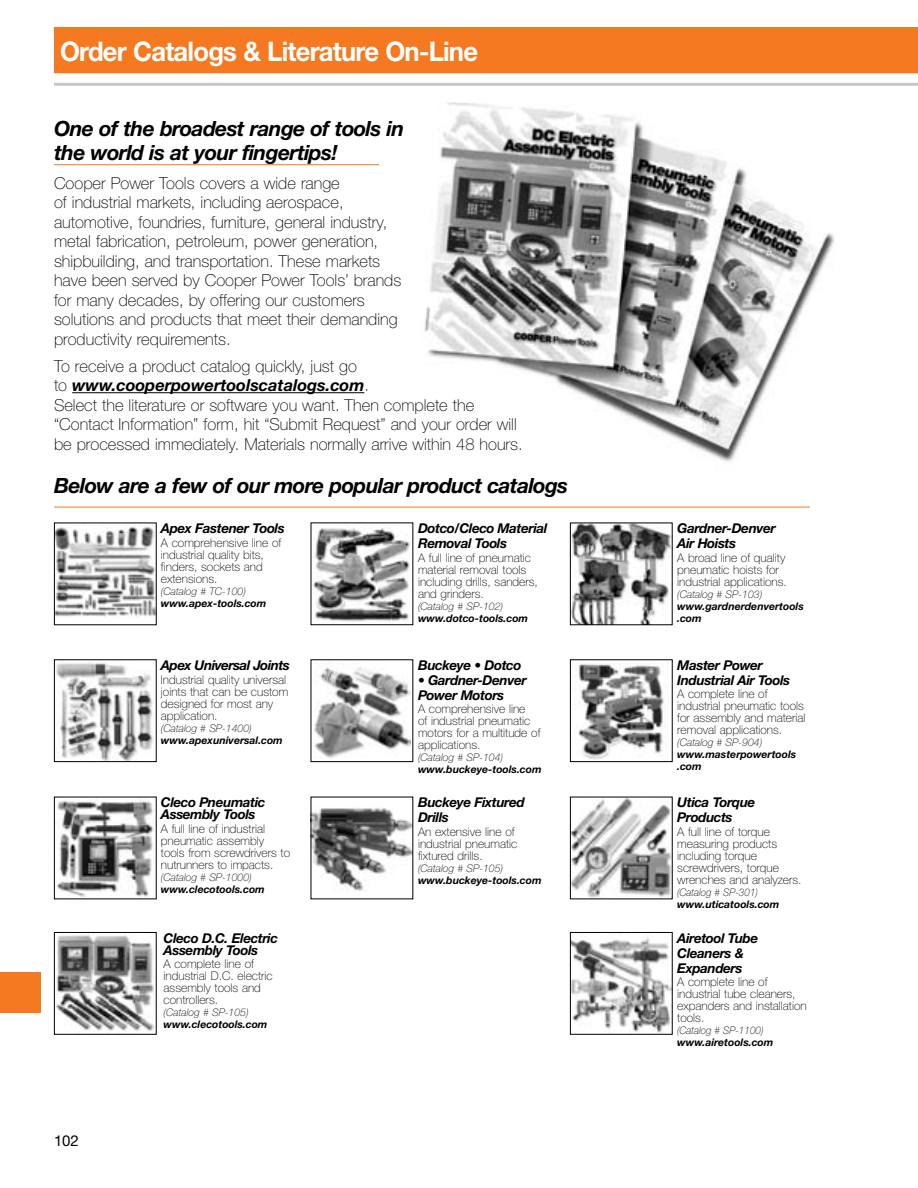
<style>
.page{position:relative;width:918px;height:1188px;background:#fff}
.page>*{position:absolute;margin:0;border:0;box-sizing:border-box;transform-origin:0 0}
.t1{font:700 27px "Helvetica Neue";letter-spacing:-.03em;color:#fff;scale:.95 1}
.t2{font:italic 700 21px/24px "Helvetica Neue";letter-spacing:-.03em;color:#000}
.t3{font:100 16.5px/19.5px "Helvetica Neue";color:#000}
.t4{font:15px "Helvetica Neue";color:#000}
.t5{font:italic 700 13.5px/15px "Helvetica Neue";letter-spacing:-.03em;color:#000}
.t6{font:100 12px/12px "Helvetica Neue";color:#000}
.t7{font:italic 700 10.5px/12px "Helvetica Neue";color:#000}
.t8{font:italic 100 10.5px "Helvetica Neue";color:#000}
.t9{font:italic 100 10.5px "Helvetica Neue";color:#000;scale:.95 1}
.s1{font-weight:700;font-style:italic}
</style>
<div class="page">
<div style="left:0;top:972px;width:40px;height:40px;background:#f47920"></div>
<hr style="left:72px;top:392px;width:292px;height:1px;background:#000">
<img style="left:57px;top:800px;width:97px;height:97px">
<img style="left:56px;top:934px;width:99px;height:97px">
<div style="left:54px;top:932px;width:103px;height:103px;border:1px solid #000"></div>
<img style="left:313px;top:527px;width:97px;height:95px">
<img style="left:314px;top:667px;width:97px;height:91px">
<img style="left:313px;top:808px;width:98px;height:83px">
<img style="left:572px;top:525px;width:99px;height:98px">
<div style="left:570px;top:523px;width:103px;height:102px;border:1px solid #000"></div>
<img style="left:572px;top:663px;width:93px;height:97px">
<div style="left:570px;top:659px;width:103px;height:103px;border:1px solid #000"></div>
<img style="left:572px;top:799px;width:99px;height:98px">
<img style="left:572px;top:937px;width:99px;height:96px">
<div style="left:570px;top:932px;width:103px;height:103px;border:1px solid #000"></div>
<img style="left:56px;top:526px;width:99px;height:91px">
<img style="left:56px;top:662px;width:97px;height:98px">
<div style="left:54px;top:659px;width:103px;height:103px;border:1px solid #000"></div>
<hr style="left:54px;top:164px;width:325px;height:1px;background:#f47920">
<hr style="left:54px;top:507px;width:756px;height:1px;background:#f47920">
<img style="left:424px;top:103px;width:410px;height:359px">
<hr style="left:54px;top:83px;width:864px;height:3px;background:#c6c8ca">
<div style="left:54px;top:27px;width:864px;height:46px;background:#f47920"></div>
<h1 class="t1" style="left:60px;top:34px;width:441px">Order Catalogs &amp; Literature On-Line</h1>
<h2 class="t2" style="left:54px;top:116px;width:352px">One of the broadest range of tools in the world is at your fingertips!</h2>
<p class="t3" style="left:54px;top:173px;width:349px">Cooper Power Tools covers a wide range<br>of industrial markets, including aerospace, automotive, foundries, furniture, general industry, metal fabrication, petroleum, power generation, shipbuilding, and transportation. These markets have been served by Cooper Power Tools’ brands for many decades, by offering our customers solutions and products that meet their demanding productivity requirements.</p>
<p class="t3" style="left:54px;top:356px;width:470px">To receive a product catalog quickly, just go<br>to <span class="s1">www.cooperpowertoolscatalogs.com</span>.<br>Select the literature or software you want. Then complete the “Contact Information” form, hit “Submit Request” and your order will be processed immediately. Materials normally arrive within 48 hours.</p>
<h2 class="t2" style="left:54px;top:473px;width:516px">Below are a few of our more popular product catalogs</h2>
<p class="t4" style="left:54px;top:1131px;width:26px">102</p>
<p class="t5" style="left:161px;top:521px;width:125px">Apex Fastener Tools</p>
<p class="t6" style="left:161px;top:536px;width:122px">A comprehensive line of industrial quality bits, finders, sockets and extensions.</p>
<p class="t8" style="left:161px;top:585px;width:87px">(Catalog # TC-100)</p>
<p class="t7" style="left:161px;top:597px;width:107px">www.apex-tools.com</p>
<p class="t5" style="left:161px;top:657px;width:130px">Apex Universal Joints</p>
<p class="t6" style="left:161px;top:673px;width:129px">Industrial quality universal joints that can be custom designed for most any application.</p>
<p class="t8" style="left:161px;top:722px;width:92px">(Catalog # SP-1400)</p>
<p class="t7" style="left:161px;top:734px;width:123px">www.apexuniversal.com</p>
<p class="t5" style="left:161px;top:796px;width:106px;line-height:12px">Cleco Pneumatic<br>Assembly Tools</p>
<p class="t6" style="left:161px;top:823px;width:131px">A full line of industrial pneumatic assembly tools from screwdrivers to nutrunners to impacts.</p>
<p class="t8" style="left:161px;top:871px;width:92px">(Catalog # SP-1000)</p>
<p class="t7" style="left:161px;top:883px;width:105px">www.clecotools.com</p>
<p class="t5" style="left:164px;top:932px;width:116px;line-height:12px">Cleco D.C. Electric<br>Assembly Tools</p>
<p class="t6" style="left:164px;top:958px;width:111px">A complete line of industrial D.C. electric assembly tools and controllers.</p>
<p class="t8" style="left:164px;top:1007px;width:87px">(Catalog # SP-105)</p>
<p class="t7" style="left:164px;top:1018px;width:105px">www.clecotools.com</p>
<p class="t5" style="left:418px;top:520px;width:131px">Dotco/Cleco Material<br>Removal Tools</p>
<p class="t6" style="left:418px;top:551px;width:121px">A full line of pneumatic material removal tools including drills, sanders, and grinders.</p>
<p class="t8" style="left:418px;top:600px;width:87px">(Catalog # SP-102)</p>
<p class="t7" style="left:418px;top:612px;width:112px">www.dotco-tools.com</p>
<p class="t5" style="left:418px;top:657px;width:105px">Buckeye • Dotco</p>
<p class="t5" style="left:418px;top:672px;width:110px">• Gardner-Denver<br>Power Motors</p>
<p class="t6" style="left:418px;top:703px;width:124px">A comprehensive line<br>of industrial pneumatic motors for a multitude of applications.</p>
<p class="t8" style="left:418px;top:752px;width:87px">(Catalog # SP-104)</p>
<p class="t7" style="left:418px;top:763px;width:125px">www.buckeye-tools.com</p>
<p class="t5" style="left:418px;top:795px;width:108px">Buckeye Fixtured<br>Drills</p>
<p class="t6" style="left:418px;top:826px;width:101px">An extensive line of industrial pneumatic fixtured drills.</p>
<p class="t8" style="left:418px;top:862px;width:87px">(Catalog # SP-105)</p>
<p class="t7" style="left:418px;top:874px;width:125px">www.buckeye-tools.com</p>
<p class="t5" style="left:677px;top:520px;width:100px">Gardner-Denver<br>Air Hoists</p>
<p class="t6" style="left:677px;top:551px;width:111px">A broad line of quality pneumatic hoists for industrial applications.</p>
<p class="t8" style="left:677px;top:588px;width:87px">(Catalog # SP-103)</p>
<p class="t7" style="left:677px;top:600px;width:128px">www.gardnerdenvertools .com</p>
<p class="t5" style="left:677px;top:657px;width:115px">Master Power<br>Industrial Air Tools</p>
<p class="t6" style="left:677px;top:688px;width:130px">A complete line of industrial pneumatic tools for assembly and material removal applications.</p>
<p class="t8" style="left:677px;top:737px;width:87px">(Catalog # SP-904)</p>
<p class="t7" style="left:677px;top:748px;width:121px">www.masterpowertools .com</p>
<p class="t5" style="left:677px;top:795px;width:80px">Utica Torque<br>Products</p>
<p class="t6" style="left:677px;top:826px;width:126px">A full line of torque measuring products including torque screwdrivers, torque wrenches and analyzers.</p>
<p class="t9" style="left:677px;top:886px;width:87px">(Catalog # SP-301)</p>
<p class="t7" style="left:677px;top:898px;width:104px">www.uticatools.com</p>
<p class="t5" style="left:677px;top:930px;width:83px">Airetool Tube<br>Cleaners &amp;<br>Expanders</p>
<p class="t6" style="left:677px;top:976px;width:131px">A complete line of industrial tube cleaners, expanders and installation tools.</p>
<p class="t9" style="left:677px;top:1025px;width:92px">(Catalog # SP-1100)</p>
<p class="t7" style="left:677px;top:1036px;width:98px">www.airetools.com</p>
</div>
